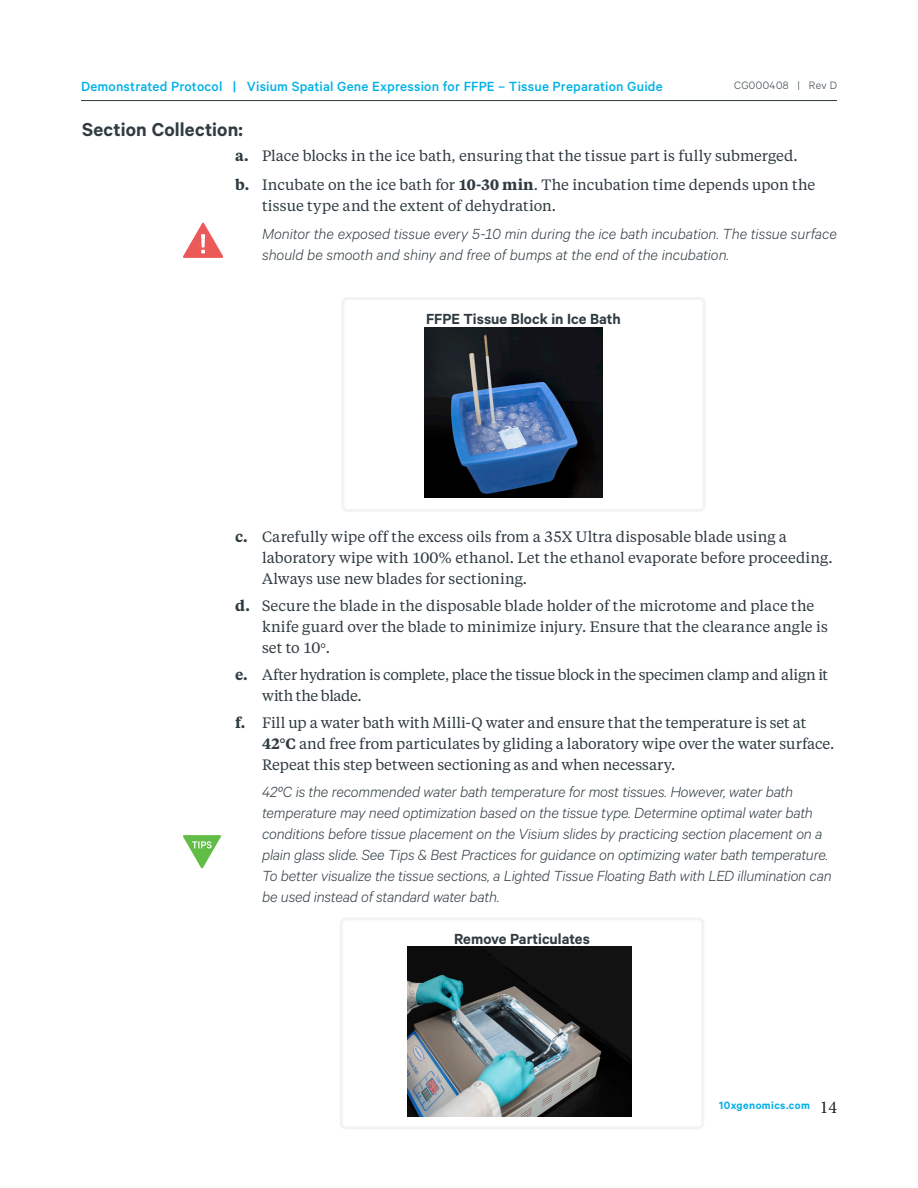
<style>
.page{position:relative;width:918px;height:1188px;background:#fff}
.page>*{position:absolute;margin:0;border:0;box-sizing:border-box;transform-origin:0 0}
.Section_Subheader{font:600 21px "Calibre";letter-spacing:.01em;color:#2f3b41}
.t1{font:18px "Minion Pro";color:#231f20}
.Body_Copy{font:italic 300 16.5px/21px "Calibre";letter-spacing:-.015em;color:#2f3b41}
.Instructions_List{font:italic 300 16.5px/21px "Calibre";letter-spacing:-.005em;color:#2f3b41}
.Figure_Legend_Body{font:600 16.5px "Calibre";color:#2f3b41}
.t2{font:15px/21px "Tiempos Text";color:#2f3b41}
.t3{font:15px/21px "Tiempos Text";letter-spacing:-.025em;color:#2f3b41}
.t4{font:500 15px "Calibre";letter-spacing:.01em;color:#00b1e5}
.t5{font:600 12px "Calibre";letter-spacing:.035em;color:#00b1e5}
.t6{font:300 12px "Calibre";letter-spacing:.035em;color:#2f3b41}
.s1{font-weight:600}
</style>
<div class="page">
<hr style="left:81px;top:100px;width:756px;height:1px;background:#2f3b41">
<svg style="left:183px;top:223px;width:40px;height:35px"></svg>
<div style="left:340px;top:917px;width:364px;height:212px;border:3px solid #f2f3f4;border-radius:4px"></div>
<img style="left:407px;top:947px;width:225px;height:170px">
<svg style="left:183px;top:835px;width:38px;height:33px"></svg>
<div style="left:341px;top:297px;width:365px;height:215px;border:3px solid #f2f3f4;border-radius:4px"></div>
<img style="left:425px;top:328px;width:178px;height:170px">
<p class="t4" style="left:81px;top:77px;width:583px">Demonstrated Protocol | Visium Spatial Gene Expression for FFPE – Tissue Preparation Guide</p>
<p class="t6" style="left:734px;top:78px;width:104px">CG000408 | Rev D</p>
<p class="Section_Subheader" style="left:82px;top:116px;width:162px">Section Collection:</p>
<p class="t2" style="left:235px;top:145px;width:564px"><span class="s1">a.</span> Place blocks in the ice bath, ensuring that the tissue part is fully submerged.</p>
<p class="t2" style="left:262px;top:173px;width:555px;text-indent:-27px"><span class="s1">b.</span> Incubate on the ice bath for <span class="s1">10-30 min</span>. The incubation time depends upon the tissue type and the extent of dehydration.</p>
<p class="Instructions_List" style="left:262px;top:223px;width:576px">Monitor the exposed tissue every 5-10 min during the ice bath incubation. The tissue surface should be smooth and shiny and free of bumps at the end of the incubation.</p>
<p class="Figure_Legend_Body" style="left:426px;top:309px;width:196px">FFPE Tissue Block in Ice Bath</p>
<p class="t2" style="left:262px;top:526px;width:572px;text-indent:-27px"><span class="s1">c.</span> Carefully wipe off the excess oils from a 35X Ultra disposable blade using a laboratory wipe with 100% ethanol. Let the ethanol evaporate before proceeding.<br>Always use new blades for sectioning.</p>
<p class="t2" style="left:262px;top:595px;width:567px;text-indent:-27px"><span class="s1">d.</span> Secure the blade in the disposable blade holder of the microtome and place the knife guard over the blade to minimize injury. Ensure that the clearance angle is set to 10<sup>o</sup>.</p>
<p class="t3" style="left:262px;top:664px;width:568px;text-indent:-27px"><span class="s1">e.</span> After hydration is complete, place the tissue block in the specimen clamp and align it with the blade.</p>
<p class="t2" style="left:262px;top:712px;width:574px;text-indent:-27px"><span class="s1">f.</span> Fill up a water bath with Milli-Q water and ensure that the temperature is set at<br><span class="s1">42°C</span> and free from particulates by gliding a laboratory wipe over the water surface.<br>Repeat this step between sectioning as and when necessary.</p>
<p class="Body_Copy" style="left:262px;top:781px;width:571px">42ºC is the recommended water bath temperature for most tissues. However, water bath temperature may need optimization based on the tissue type. Determine optimal water bath conditions before tissue placement on the Visium slides by practicing section placement on a plain glass slide. See Tips &amp; Best Practices for guidance on optimizing water bath temperature.<br>To better visualize the tissue sections, a Lighted Tissue Floating Bath with LED illumination can be used instead of standard water bath.</p>
<p class="Figure_Legend_Body" style="left:454px;top:930px;width:137px">Remove Particulates</p>
<p class="t5" style="left:719px;top:1098px;width:92px">10xgenomics.com</p>
<p class="t1" style="left:820px;top:1095px;width:19px">14</p>
</div>
